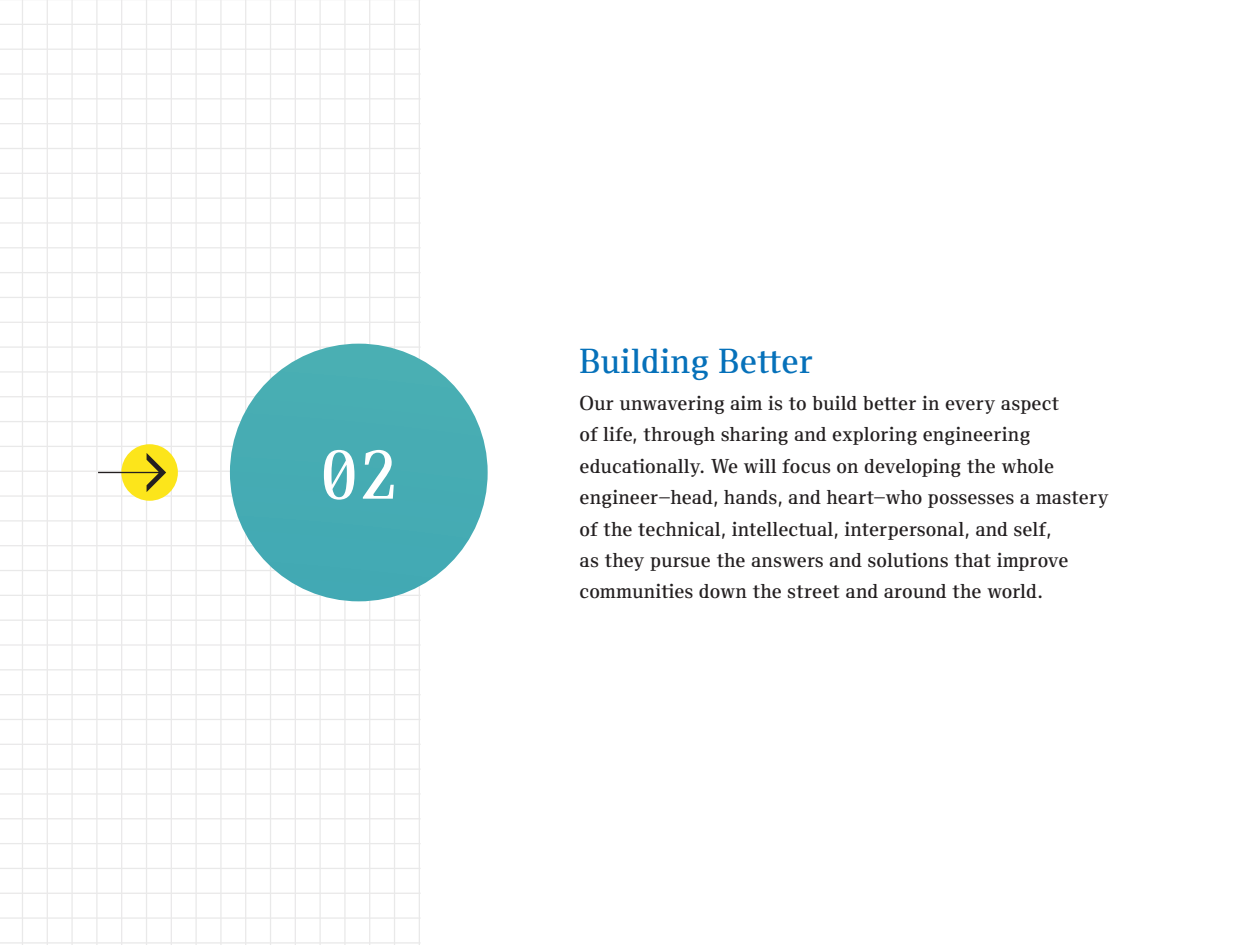
<style>
.page{position:relative;width:1260px;height:945px;background:#fff}
.page>*{position:absolute;margin:0;border:0;box-sizing:border-box;transform-origin:0 0}
.t1{font:65.45px "Fleya";color:#fff}
.t2{font:33.25px "Fleya";color:#0671ba}
.t3{font:19.25px/31.5px "Fleya";color:#231f20}
</style>
<div class="page">
<svg style="left:0;top:0;width:421px;height:945px"></svg>
<div style="left:230px;top:344px;width:258px;height:257px;background:#45acb3;border-radius:129px"></div>
<div style="left:121px;top:444px;width:57px;height:57px;background:#fce51b;border-radius:50%"></div>
<svg style="left:98px;top:453px;width:68px;height:39px"></svg>
<h1 class="t1" style="left:320px;top:433px;width:80px">02</h1>
<h2 class="t2" style="left:580px;top:340px;width:235px">Building Better</h2>
<p class="t3" style="left:580px;top:387px;width:531px">Our unwavering aim is to build better in every aspect<br>of life, through sharing and exploring engineering educationally. We will focus on developing the whole engineer—head, hands, and heart—who possesses a mastery of the technical, intellectual, interpersonal, and self,<br>as they pursue the answers and solutions that improve communities down the street and around the world.</p>
</div>
